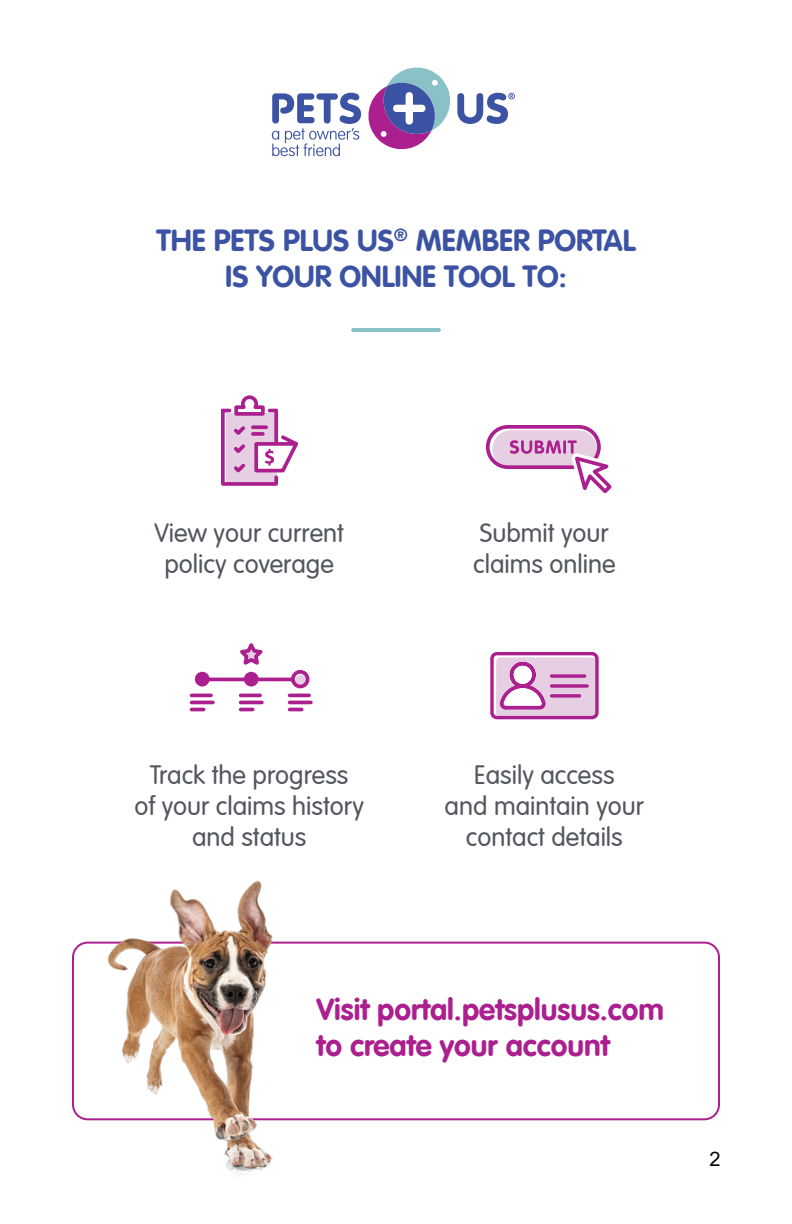
<style>
.page{position:relative;width:792px;height:1224px;background:#fff}
.page>*{position:absolute;margin:0;border:0;box-sizing:border-box;transform-origin:0 0}
.Member_Portal_Title{font:700 30px/36px "VAG Rounded LT Com";color:#3c53a3;text-align:center}
.Portal_Supporting_Su{font:700 30px "VAG Rounded LT Com";color:#ab208e}
.Portal_Bullets_-_Cen{font:300 26px/31.2px "VAG Rounded LT Com";color:#52575f;text-align:center}
.t1{font:20px "Arial";color:#000}
</style>
<div class="page">
<svg style="left:272px;top:67px;width:243px;height:89px"></svg>
<div style="left:72px;top:942px;width:648px;height:178px;border:2px solid #ab208e;border-radius:15px"></div>
<hr style="left:353px;top:328px;width:86px;height:4px;background:#8ac1c7">
<svg style="left:221px;top:395px;width:77px;height:91px"></svg>
<div style="left:492px;top:430px;width:105px;height:38px;background:#e7cfe3;border-radius:19px"></div>
<div style="left:486px;top:425px;width:115px;height:44px;border:4px solid #ab208e;border-radius:20px"></div>
<svg style="left:510px;top:440px;width:102px;height:54px"></svg>
<div style="left:195px;top:672px;width:15px;height:14px;background:#ab208e;border-radius:50%"></div>
<hr style="left:192px;top:694px;width:19px;height:3px;background:#ab208e">
<hr style="left:192px;top:701px;width:21px;height:3px;background:#ab208e">
<svg style="left:192px;top:708px;width:12px;height:3px"></svg>
<hr style="left:241px;top:694px;width:19px;height:3px;background:#ab208e">
<hr style="left:241px;top:701px;width:21px;height:3px;background:#ab208e">
<svg style="left:241px;top:708px;width:12px;height:3px"></svg>
<hr style="left:290px;top:694px;width:19px;height:3px;background:#ab208e">
<hr style="left:290px;top:701px;width:21px;height:3px;background:#ab208e">
<svg style="left:290px;top:708px;width:12px;height:3px"></svg>
<svg style="left:201px;top:643px;width:109px;height:46px"></svg>
<svg style="left:490px;top:652px;width:109px;height:68px;background:#daa5cf"></svg>
<img style="left:100px;top:881px;width:179px;height:293px">
<p class="Member_Portal_Title" style="left:156px;top:223px;width:481px">THE PETS PLUS US<sup>®</sup> MEMBER PORTAL<br>IS YOUR ONLINE TOOL TO:</p>
<p class="Portal_Bullets_-_Cen" style="left:154px;top:518px;width:191px">View your current policy coverage</p>
<p class="Portal_Bullets_-_Cen" style="left:473px;top:518px;width:144px;text-align:left">Submit your claims online</p>
<p class="Portal_Bullets_-_Cen" style="left:134px;top:760px;width:231px">Track the progress<br>of your claims history and status</p>
<p class="Portal_Bullets_-_Cen" style="left:474px;top:760px;width:142px">Easily access</p>
<p class="Portal_Bullets_-_Cen" style="left:445px;top:791px;width:201px">and maintain your</p>
<p class="Portal_Bullets_-_Cen" style="left:466px;top:822px;width:158px">contact details</p>
<p class="Portal_Supporting_Su" style="left:317px;top:991px;width:349px">Visit portal.petsplusus.com</p>
<p class="Portal_Supporting_Su" style="left:317px;top:1027px;width:295px">to create your account</p>
<p class="t1" style="left:709px;top:1145px;width:13px">2</p>
</div>
